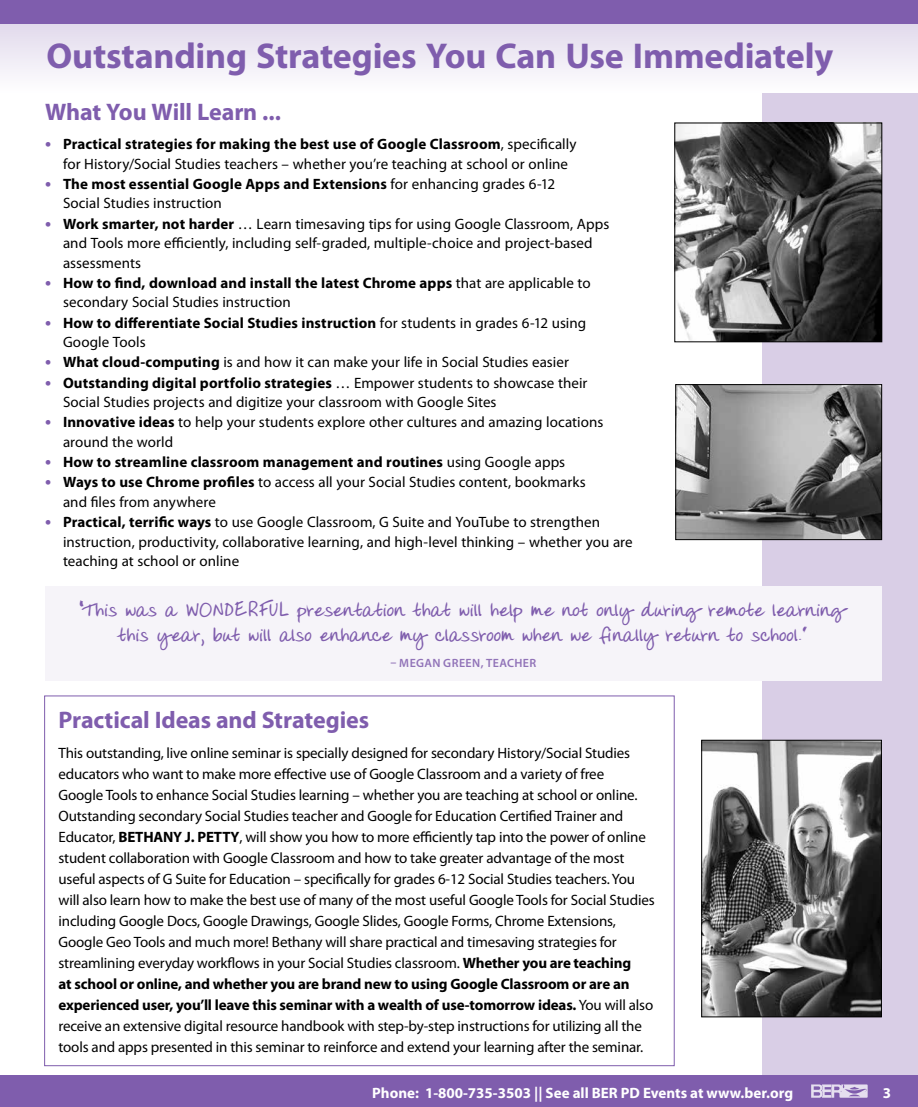
<style>
.page{position:relative;width:918px;height:1107px;background:#fff}
.page>*{position:absolute;margin:0;border:0;box-sizing:border-box;transform-origin:0 0}
.t1{font:700 36px "Myriad Pro";letter-spacing:-.005em;color:#7f5dad}
.t2{font:700 24px "Myriad Pro";letter-spacing:-.005em;color:#7f5dad}
.t3{font:700 21px/25.2px "Donnys Hand";letter-spacing:.005em;color:#7f5dad;text-align:center}
.t4{font:15px/21px "Myriad Pro";letter-spacing:-.01em;color:#000}
.t5{font:700 15px/19.5px "Myriad Pro";letter-spacing:.01em;color:#000}
.t6{font:700 15px "Myriad Pro";color:#fff}
.t7{font:600 12px "Myriad Pro";letter-spacing:.035em;color:#9173b8}
.s1{font-weight:700;font-size:18px;color:#7f5dad}
.s2{font-weight:700}
.s3{font-size:18px;color:#7f5dad}
.s4{font-weight:400}
</style>
<div class="page">
<div style="left:763px;top:0;width:155px;height:1107px;background:#d9cee6"></div>
<div style="left:0;top:1076px;width:918px;height:31px;background:#7f5dad"></div>
<svg style="left:811px;top:1084px;width:57px;height:14px"></svg>
<svg style="left:0;top:24px;width:918px;height:68px"></svg>
<div style="left:0;top:0;width:918px;height:24px;background:#7f5dad"></div>
<div style="left:45px;top:586px;width:837px;height:94px;background:#f6f4f9"></div>
<img style="left:677px;top:386px;width:203px;height:152px">
<div style="left:675px;top:384px;width:207px;height:156px;border:1px solid #000"></div>
<img style="left:677px;top:125px;width:203px;height:215px">
<div style="left:675px;top:123px;width:207px;height:219px;border:1px solid #000"></div>
<img style="left:703px;top:742px;width:177px;height:273px">
<div style="left:701px;top:740px;width:181px;height:277px;border:1px solid #000"></div>
<h1 class="t1" style="left:46px;top:32px;width:788px">Outstanding Strategies You Can Use Immediately</h1>
<h2 class="t2" style="left:45px;top:96px;width:238px">What You Will Learn ...</h2>
<p class="t4" style="left:63px;top:134px;width:515px;line-height:19.5px;text-indent:-18px"><span class="s1">•</span> <span class="s2">Practical strategies for making the best use of Google Classroom</span>, specifically for History/Social Studies teachers – whether you’re teaching at school or online</p>
<p class="t4" style="left:63px;top:174px;width:494px;line-height:19.5px;text-indent:-18px"><span class="s1">•</span> <span class="s2">The most essential Google Apps and Extensions</span> for enhancing grades 6-12<br>Social Studies instruction</p>
<p class="t4" style="left:63px;top:214px;width:548px;line-height:19.5px;text-indent:-18px"><span class="s1">•</span> <span class="s2">Work smarter, not harder</span> … Learn timesaving tips for using Google Classroom, Apps and Tools more efficiently, including self-graded, multiple-choice and project-based assessments</p>
<p class="t4" style="left:63px;top:273px;width:529px;line-height:19.5px;text-indent:-18px"><span class="s1">•</span> <span class="s2">How to find, download and install the latest Chrome apps</span> that are applicable to secondary Social Studies instruction</p>
<p class="t5" style="left:63px;top:312px;width:525px;text-indent:-18px"><span class="s3">•</span> How to differentiate Social Studies instruction <span class="s4">for students in grades 6-12 using<br>Google Tools</span></p>
<p class="t4" style="left:45px;top:352px;width:525px"><span class="s1">•</span> <span class="s2">What cloud-computing</span> is and how it can make your life in Social Studies easier</p>
<p class="t4" style="left:63px;top:373px;width:526px;line-height:19.5px;text-indent:-18px"><span class="s1">•</span> <span class="s2">Outstanding digital portfolio strategies</span> … Empower students to showcase their<br>Social Studies projects and digitize your classroom with Google Sites</p>
<p class="t4" style="left:63px;top:412px;width:542px;line-height:19.5px;text-indent:-18px"><span class="s1">•</span> <span class="s2">Innovative ideas</span> to help your students explore other cultures and amazing locations around the world</p>
<p class="t5" style="left:45px;top:452px;width:522px"><span class="s3">•</span> How to streamline classroom management and routines <span class="s4">using Google apps</span></p>
<p class="t4" style="left:63px;top:472px;width:524px;line-height:19.5px;text-indent:-18px"><span class="s1">•</span> <span class="s2">Ways to use Chrome profiles</span> to access all your Social Studies content, bookmarks and files from anywhere</p>
<p class="t4" style="left:63px;top:512px;width:571px;line-height:19.5px;text-indent:-18px"><span class="s1">•</span> <span class="s2">Practical, terrific ways</span> to use Google Classroom, G Suite and YouTube to strengthen instruction, productivity, collaborative learning, and high-level thinking – whether you are teaching at school or online</p>
<h3 class="t3" style="left:80px;top:598px;width:767px">“This was a WONDERFUL presentation that will help me not only during remote learning this year, but will also enhance my classroom when we finally return to school.”</h3>
<p class="t7" style="left:391px;top:656px;width:147px">– MEGAN GREEN, TEACHER</p>
<h2 class="t2" style="left:58px;top:704px;width:312px">Practical Ideas and Strategies</h2>
<p class="t4" style="left:58px;top:742px;width:598px">This outstanding, live online seminar is specially designed for secondary History/Social Studies educators who want to make more effective use of Google Classroom and a variety of free<br>Google Tools to enhance Social Studies learning – whether you are teaching at school or online.<br>Outstanding secondary Social Studies teacher and Google for Education Certified Trainer and Educator, <span class="s2">BETHANY J. PETTY</span>, will show you how to more efficiently tap into the power of online student collaboration with Google Classroom and how to take greater advantage of the most useful aspects of G Suite for Education – specifically for grades 6-12 Social Studies teachers. You will also learn how to make the best use of many of the most useful Google Tools for Social Studies including Google Docs, Google Drawings, Google Slides, Google Forms, Chrome Extensions, Google Geo Tools and much more! Bethany will share practical and timesaving strategies for streamlining everyday workflows in your Social Studies classroom. <span class="s2">Whether you are teaching<br>at school or online, and whether you are brand new to using Google Classroom or are an experienced user, you’ll leave this seminar with a wealth of use-tomorrow ideas.</span> You will also receive an extensive digital resource handbook with step-by-step instructions for utilizing all the tools and apps presented in this seminar to reinforce and extend your learning after the seminar.</p>
<p class="t6" style="left:372px;top:1083px;width:422px">Phone: 1-800-735-3503 || See all BER PD Events at www.ber.org</p>
<p class="t6" style="left:883px;top:1083px;width:10px">3</p>
</div>
